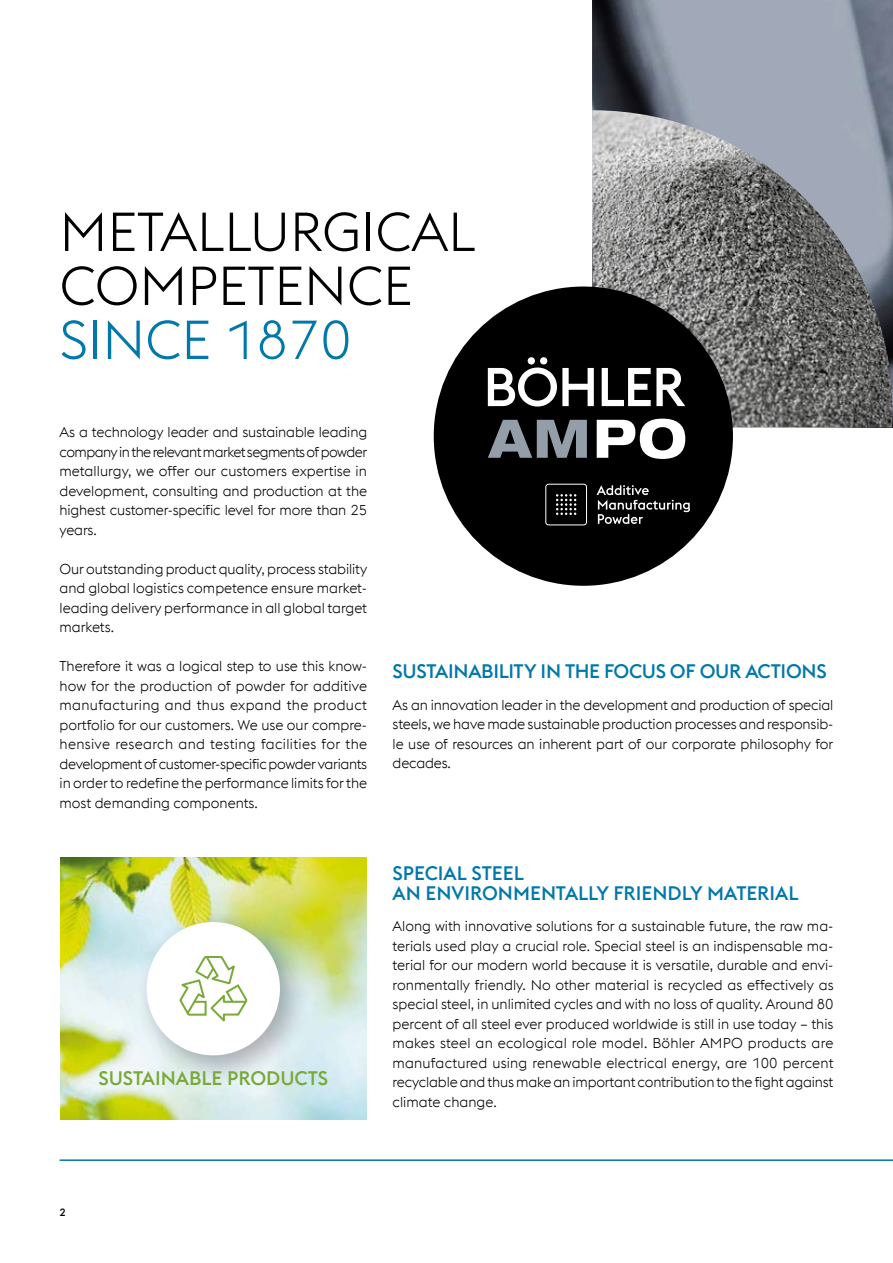
<style>
.page{position:relative;width:893px;height:1263px;background:#fff}
.page>*{position:absolute;margin:0;border:0;box-sizing:border-box;transform-origin:0 0}
.t1{font:300 54px/54px "voestalpine";color:#000}
.t2{font:300 54px "voestalpine";color:#0078ab}
.t3{font:500 19.5px/19.5px "voestalpine";letter-spacing:-.01em;color:#0078ab}
.t4{font:500 19.5px "voestalpine";color:#78a939}
.t5{font:300 14.25px/19.5px "voestalpine";letter-spacing:-.005em;color:#000;text-align:justify}
.t6{font:500 10.5px "voestalpine";color:#000}
</style>
<div class="page">
<hr style="left:60px;top:1159px;width:833px;height:2px;background:#0078ab">
<svg style="left:592px;top:0;width:301px;height:427px;background:#838a98"></svg>
<img style="left:592px;top:110px;width:300px;height:317px">
<img style="left:60px;top:858px;width:306px;height:262px">
<div style="left:134px;top:909px;width:177px;height:178px;background:#000;opacity:.3"></div>
<svg style="left:137px;top:912px;width:152px;height:153px"></svg>
<div style="left:434px;top:287px;width:299px;height:299px;background:#000;border-radius:50%"></div>
<svg style="left:488px;top:357px;width:197px;height:49px"></svg>
<svg style="left:556px;top:494px;width:20px;height:21px"></svg>
<div style="left:545px;top:484px;width:42px;height:41px;border:1px solid #fff;border-radius:3px"></div>
<svg style="left:596px;top:485px;width:94px;height:39px"></svg>
<svg style="left:488px;top:420px;width:99px;height:38px"></svg>
<svg style="left:597px;top:419px;width:88px;height:40px"></svg>
<h1 class="t1" style="left:60px;top:205px;width:417px">METALLURGICAL<br>COMPETENCE</h1>
<h1 class="t2" style="left:60px;top:309px;width:294px">SINCE 1870</h1>
<p class="t5" style="left:60px;top:423px;width:309px">As a technology leader and sustainable leading company in the relevant market segments of powder metallurgy, we offer our customers expertise in development, consulting and production at the highest customer-specific level for more than 25 years.</p>
<p class="t5" style="left:60px;top:559px;width:309px">Our outstanding product quality, process stability and global logistics competence ensure market&shy;leading delivery performance in all global target markets.</p>
<p class="t5" style="left:60px;top:657px;width:309px">Therefore it was a logical step to use this know&shy;how for the production of powder for additive manufacturing and thus expand the product portfolio for our customers. We use our compre&shy;hensive research and testing facilities for the development of customer-specific powder variants in order to redefine the performance limits for the most demanding components.</p>
<h2 class="t4" style="left:98px;top:1066px;width:231px">SUSTAINABLE PRODUCTS</h2>
<h2 class="t3" style="left:393px;top:662px;width:436px">SUSTAINABILITY IN THE FOCUS OF OUR ACTIONS</h2>
<p class="t5" style="left:393px;top:695px;width:442px">As an innovation leader in the development and production of special steels, we have made sustainable production processes and responsib&shy;le use of resources an inherent part of our corporate philosophy for decades.</p>
<h2 class="t3" style="left:393px;top:864px;width:408px">SPECIAL STEEL<br>AN ENVIRONMENTALLY FRIENDLY MATERIAL</h2>
<p class="t5" style="left:393px;top:916px;width:443px">Along with innovative solutions for a sustainable future, the raw ma&shy;terials used play a crucial role. Special steel is an indispensable ma&shy;terial for our modern world because it is versatile, durable and envi&shy;ronmentally friendly. No other material is recycled as effectively as special steel, in unlimited cycles and with no loss of quality. Around 80 percent of all steel ever produced worldwide is still in use today – this makes steel an ecological role model. Böhler AMPO products are manufactured using renewable electrical energy, are 100 percent recyclable and thus make an important contribution to the fight against climate change.</p>
<p class="t6" style="left:60px;top:1205px;width:8px">2</p>
</div>
